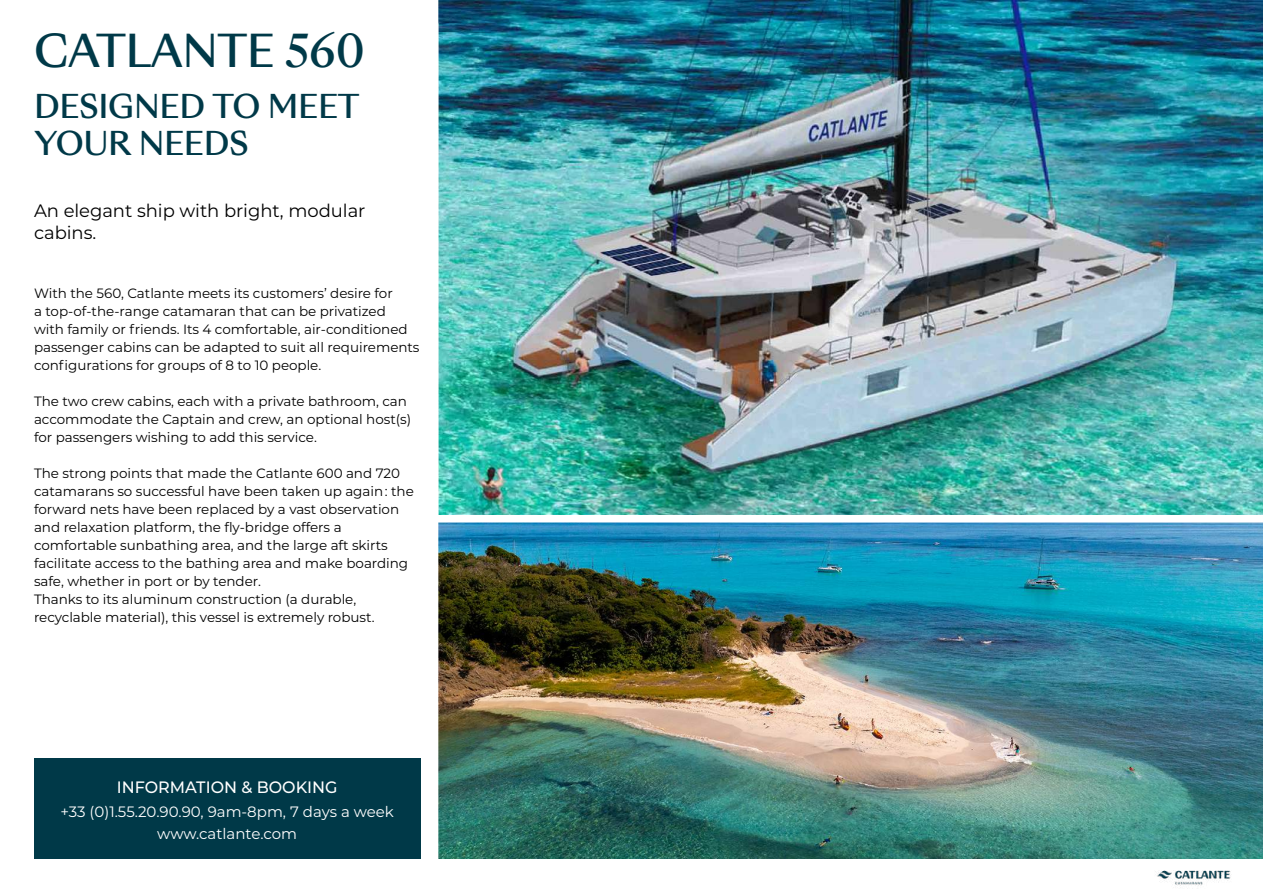
<style>
.page{position:relative;width:1263px;height:893px;background:#fff}
.page>*{position:absolute;margin:0;border:0;box-sizing:border-box;transform-origin:0 0}
.t1{font:500 43.5px "Sang Bleu Sunrise";letter-spacing:-.015em;color:#003948}
.t2{font:500 31.5px/37.8px "Sang Bleu Sunrise";letter-spacing:-.015em;color:#003948}
.t3{font:18px/22.2px "Montserrat";letter-spacing:-.005em;color:#000}
.t4{font:500 16.5px "Montserrat";color:#fff}
.t5{font:15px/22.2px "Montserrat";color:#fff;text-align:center}
.t6{font:13.5px/18px "Montserrat";letter-spacing:-.005em;color:#000}
</style>
<div class="page">
<img style="left:1155px;top:870px;width:76px;height:16px">
<img style="left:438px;top:0;width:825px;height:515px">
<img style="left:438px;top:522px;width:825px;height:337px">
<div style="left:34px;top:759px;width:386px;height:100px;background:#003948"></div>
<h1 class="t1" style="left:34px;top:21px;width:332px">CATLANTE 560</h1>
<h2 class="t2" style="left:34px;top:88px;width:327px">DESIGNED TO MEET<br>YOUR NEEDS</h2>
<h3 class="t3" style="left:34px;top:199px;width:333px">An elegant ship with bright, modular cabins.</h3>
<p class="t6" style="left:34px;top:283px;width:387px">With the 560, Catlante meets its customers’ desire for<br>a top-of-the-range catamaran that can be privatized<br>with family or friends. Its 4 comfortable, air-conditioned passenger cabins can be adapted to suit all requirements configurations for groups of 8 to 10 people.</p>
<p class="t6" style="left:34px;top:391px;width:379px">The two crew cabins, each with a private bathroom, can accommodate the Captain and crew, an optional host(s) for passengers wishing to add this service.</p>
<p class="t6" style="left:34px;top:463px;width:381px">The strong points that made the Catlante 600 and 720 catamarans so successful have been taken up again : the forward nets have been replaced by a vast observation and relaxation platform, the fly-bridge offers a comfortable sunbathing area, and the large aft skirts facilitate access to the bathing area and make boarding safe, whether in port or by tender.<br>Thanks to its aluminum construction (a durable, recyclable material), this vessel is extremely robust.</p>
<p class="t4" style="left:117px;top:776px;width:222px">INFORMATION &amp; BOOKING</p>
<p class="t5" style="left:60px;top:800px;width:335px">+33 (0)1.55.20.90.90, 9am-8pm, 7 days a week www.catlante.com</p>
</div>
